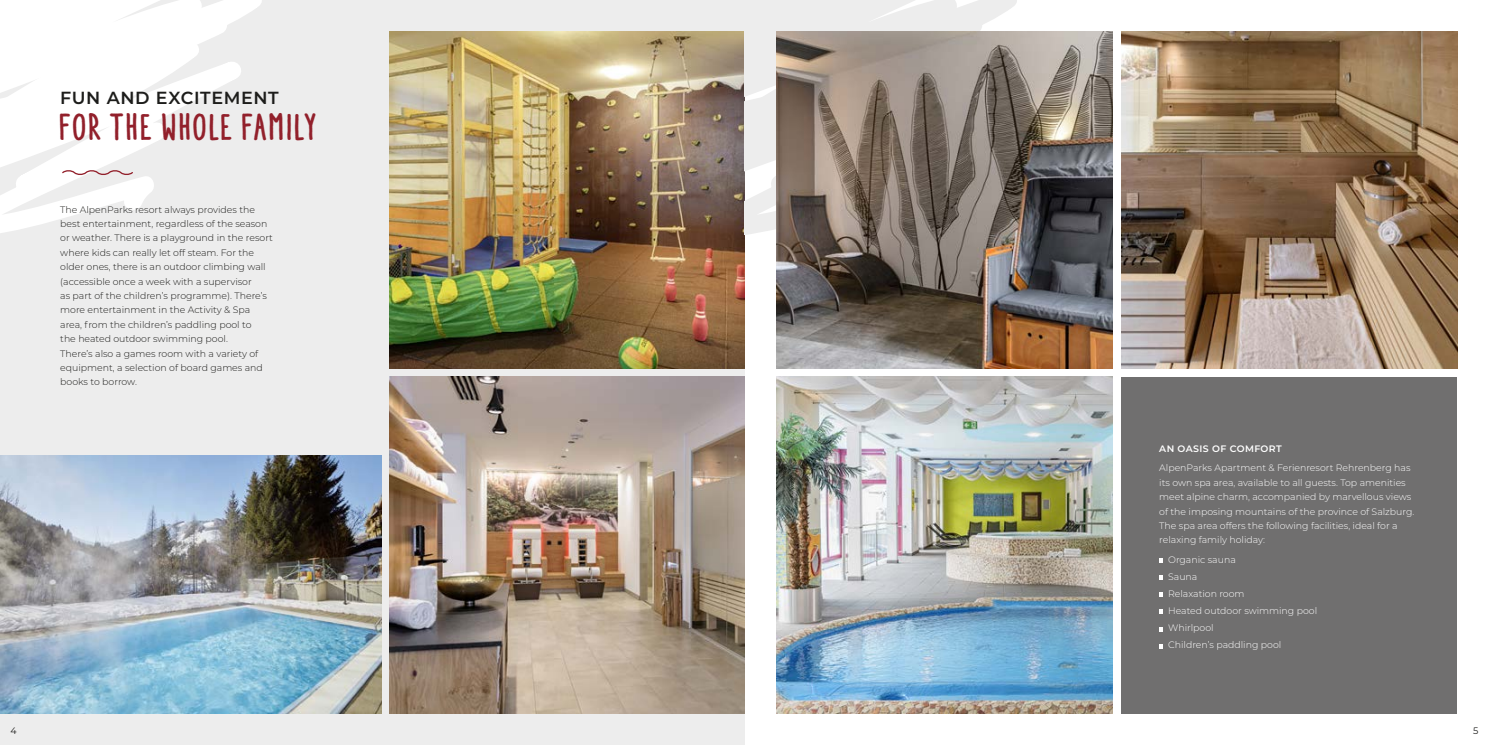
<style>
.page{position:relative;width:1489px;height:745px;background:#fff}
.page>*{position:absolute;margin:0;border:0;box-sizing:border-box;transform-origin:0 0}
.t1{font:700 37.5px "Aracne Condensed";letter-spacing:.035em;color:#92202b}
.t2{font:600 17.5px "Montserrat";letter-spacing:.035em;color:#1d1d1b}
.t3{font:300 9.38px/14.4px "Montserrat";color:#1d1d1b}
.t4{font:300 9.38px/14.4px "Montserrat";color:#fff}
.t5{font:600 9.38px "Montserrat";letter-spacing:.04em;color:#fff}
.t6{font:9.38px "Montserrat";color:#1d1d1b}
</style>
<div class="page">
<div style="left:0;top:0;width:744px;height:744px;background:#ededed"></div>
<svg style="left:0;top:136px;width:163px;height:97px;fill:#fff"></svg>
<svg style="left:0;top:0;width:262px;height:136px"></svg>
<svg style="left:61px;top:168px;width:73px;height:9px"></svg>
<img style="left:390px;top:32px;width:354px;height:336px">
<img style="left:390px;top:376px;width:354px;height:336px">
<svg style="left:744px;top:136px;width:32px;height:103px;fill:#ededed"></svg>
<svg style="left:744px;top:0;width:278px;height:136px;background:#ededec"></svg>
<div style="left:1121px;top:376px;width:335px;height:336px;background:#706f6f"></div>
<svg style="left:1159px;top:558px;width:3px;height:4px"></svg>
<svg style="left:1159px;top:575px;width:3px;height:4px"></svg>
<svg style="left:1159px;top:592px;width:3px;height:4px"></svg>
<svg style="left:1159px;top:609px;width:3px;height:4px"></svg>
<svg style="left:1159px;top:627px;width:3px;height:4px"></svg>
<svg style="left:1159px;top:644px;width:3px;height:4px"></svg>
<img style="left:776px;top:32px;width:336px;height:336px">
<img style="left:776px;top:376px;width:336px;height:336px">
<img style="left:1121px;top:32px;width:335px;height:336px">
<img style="left:0;top:455px;width:381px;height:257px">
<h2 class="t2" style="left:60px;top:85px;width:220px">FUN AND EXCITEMENT</h2>
<h1 class="t1" style="left:60px;top:105px;width:260px">FOR THE WHOLE FAMILY</h1>
<p class="t3" style="left:60px;top:202px;width:214px">The AlpenParks resort always provides the best entertainment, regardless of the season or weather. There is a playground in the resort where kids can really let off steam. For the older ones, there is an outdoor climbing wall (accessible once a week with a supervisor<br>as part of the children’s programme). There’s more entertainment in the Activity &amp; Spa area, from the children’s paddling pool to<br>the heated outdoor swimming pool.<br>There’s also a games room with a variety of equipment, a selection of board games and books to borrow.</p>
<p class="t5" style="left:1159px;top:441px;width:124px">AN OASIS OF COMFORT</p>
<p class="t4" style="left:1159px;top:460px;width:257px">AlpenParks Apartment &amp; Ferienresort Rehrenberg has its own spa area, available to all guests. Top amenities meet alpine charm, accompanied by marvellous views of the imposing mountains of the province of Salzburg.<br>The spa area offers the following facilities, ideal for a relaxing family holiday:</p>
<p class="t4" style="left:1168px;top:550px;width:150px;line-height:17px">Organic sauna<br>Sauna<br>Relaxation room<br>Heated outdoor swimming pool<br>Whirlpool<br>Children’s paddling pool</p>
<p class="t6" style="left:11px;top:723px;width:8px">4</p>
<p class="t6" style="left:1472px;top:723px;width:7px">5</p>
</div>
